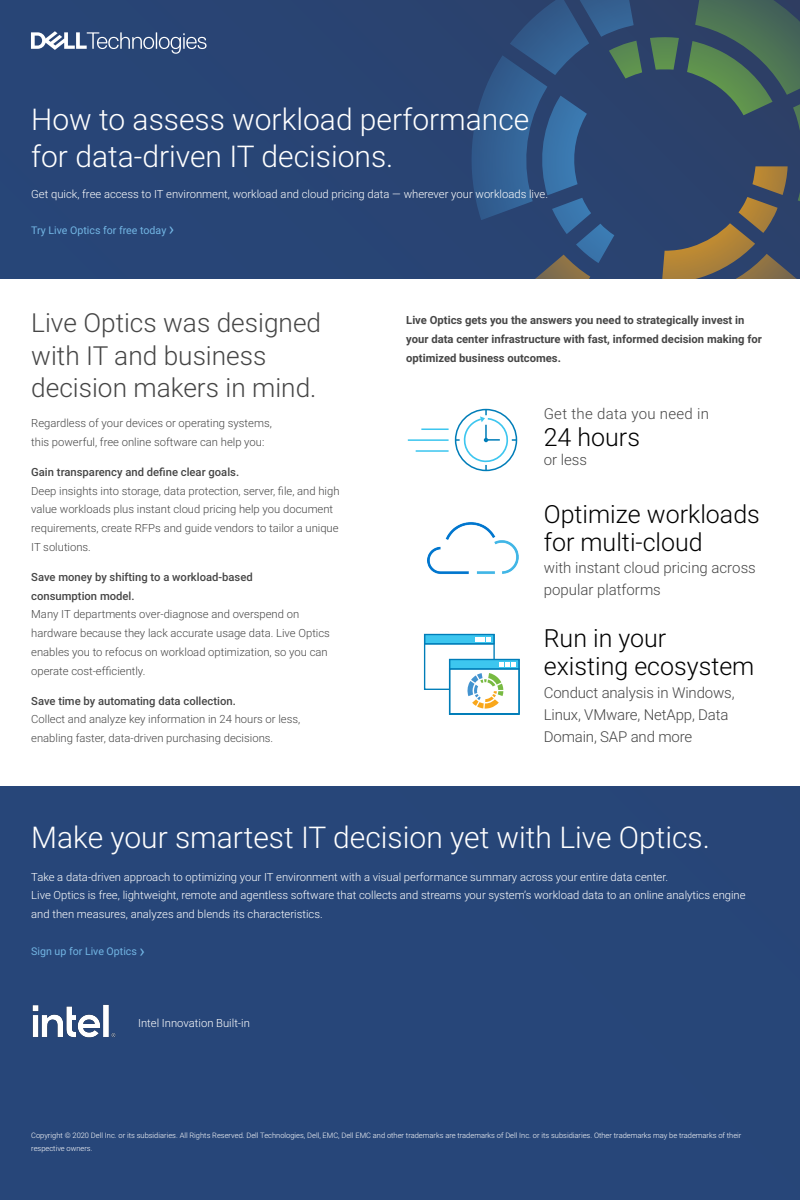
<style>
.page{position:relative;width:800px;height:1200px;background:#274679}
.page>*{position:absolute;margin:0;border:0;box-sizing:border-box;transform-origin:0 0}
.Header_Headline{font:300 30px/37.5px "Roboto";color:#fff}
.Footer_Headline{font:300 30px "Roboto";color:#fff}
.Body_Header_Main{font:300 26.25px/32.5px "Roboto";color:#464646}
.Stats_XXL_Bottom{font:300 25px/28.1px "Roboto";color:#000}
.Stats_XXL_Bottom-2{font:300 15px/21.9px "Roboto";letter-spacing:-.01em;color:#464646}
.Stats_Bottom{font:300 15px "Roboto";letter-spacing:.02em;color:#464646}
.Body_Paragraphs{font:300 11.25px/18.8px "Roboto";color:#464646}
.Footer_Subhead{font:300 11.25px/18.8px "Roboto";color:#fff}
.Body_Paragraphs-2{font:700 11.25px/18.8px "Roboto";color:#464646}
.Header_CTA{font:10.62px "Roboto";color:#72b5e3}
.Legal{font:300 7.5px/12.5px "Roboto";color:#fff}
.s1{font-size:18.12px}
.s2{font-weight:500}
</style>
<div class="page">
<svg style="left:31px;top:31px;width:176px;height:23px"></svg>
<svg style="left:655px;top:166px;width:145px;height:113px"></svg>
<svg style="left:650px;top:37px;width:29px;height:33px"></svg>
<svg style="left:687px;top:0;width:113px;height:153px"></svg>
<svg style="left:471px;top:0;width:171px;height:279px"></svg>
<div style="left:0;top:279px;width:800px;height:507px;background:#fff"></div>
<hr style="left:408px;top:439px;width:41px;height:2px;background:#3dc6ef">
<hr style="left:421px;top:428px;width:28px;height:2px;background:#3dc6ef">
<hr style="left:416px;top:450px;width:33px;height:2px;background:#3dc6ef">
<svg style="left:456px;top:410px;width:60px;height:60px"></svg>
<div style="left:450px;top:659px;width:69px;height:10px;background:#3dc6ef"></div>
<div style="left:449px;top:659px;width:71px;height:56px;border:1px solid #007db8"></div>
<hr style="left:450px;top:668px;width:69px;height:1px;background:#007db8">
<svg style="left:424px;top:634px;width:92px;height:75px"></svg>
<img style="left:428px;top:522px;width:90px;height:52px">
<img style="left:32px;top:1004px;width:83px;height:33px">
<p class="Header_Headline" style="left:31px;top:99px;width:500px">How to assess workload performance for data-driven IT decisions.</p>
<p class="Footer_Subhead" style="left:31px;top:184px;width:518px">Get quick, free access to IT environment, workload and cloud pricing data — wherever your workloads live.</p>
<p class="Header_CTA" style="left:31px;top:222px;width:145px">Try Live Optics for free today <span class="s1">›</span></p>
<p class="Body_Header_Main" style="left:31px;top:306px;width:291px">Live Optics was designed with IT and business decision makers in mind.</p>
<p class="Body_Paragraphs" style="left:31px;top:413px;width:242px">Regardless of your devices or operating systems, this powerful, free online software can help you:</p>
<p class="Body_Paragraphs" style="left:31px;top:462px;width:310px"><span class="s2">Gain transparency and define clear goals.<br></span>Deep insights into storage, data protection, server, file, and high value workloads plus instant cloud pricing help you document requirements, create RFPs and guide vendors to tailor a unique IT solutions.</p>
<p class="Body_Paragraphs" style="left:31px;top:567px;width:300px"><span class="s2">Save money by shifting to a workload-based<br>consumption model.<br></span>Many IT departments over-diagnose and overspend on hardware because they lack accurate usage data. Live Optics enables you to refocus on workload optimization, so you can operate cost-efficiently.</p>
<p class="Body_Paragraphs" style="left:31px;top:691px;width:271px"><span class="s2">Save time by automating data collection.<br></span>Collect and analyze key information in 24 hours or less, enabling faster, data-driven purchasing decisions.</p>
<p class="Body_Paragraphs-2" style="left:406px;top:310px;width:357px">Live Optics gets you the answers you need to strategically invest in your data center infrastructure with fast, informed decision making for optimized business outcomes.</p>
<p class="Stats_Bottom" style="left:544px;top:403px;width:167px">Get the data you need in</p>
<p class="Stats_XXL_Bottom" style="left:544px;top:422px;width:98px">24 hours</p>
<p class="Stats_XXL_Bottom-2" style="left:544px;top:448px;width:45px">or less</p>
<p class="Stats_XXL_Bottom" style="left:544px;top:499px;width:218px">Optimize workloads for multi-cloud</p>
<p class="Stats_XXL_Bottom-2" style="left:544px;top:556px;width:214px">with instant cloud pricing across popular platforms</p>
<p class="Stats_XXL_Bottom" style="left:544px;top:623px;width:124px">Run in your</p>
<p class="Stats_XXL_Bottom" style="left:544px;top:651px;width:212px">existing ecosystem</p>
<p class="Stats_XXL_Bottom-2" style="left:544px;top:682px;width:192px">Conduct analysis in Windows,<br>Linux, VMware, NetApp, Data<br>Domain, SAP and more</p>
<p class="Footer_Headline" style="left:31px;top:816px;width:680px">Make your smartest IT decision yet with Live Optics.</p>
<p class="Footer_Subhead" style="left:31px;top:867px;width:716px">Take a data-driven approach to optimizing your IT environment with a visual performance summary across your entire data center.<br>Live Optics is free, lightweight, remote and agentless software that collects and streams your system’s workload data to an online analytics engine and then measures, analyzes and blends its characteristics.</p>
<p class="Header_CTA" style="left:31px;top:944px;width:115px">Sign up for Live Optics <span class="s1">›</span></p>
<p class="Footer_Subhead" style="left:138px;top:1013px;width:113px">Intel Innovation Built-in</p>
<p class="Legal" style="left:31px;top:1129px;width:712px">Copyright © 2020 Dell Inc. or its subsidiaries. All Rights Reserved. Dell Technologies, Dell, EMC, Dell EMC and other trademarks are trademarks of Dell Inc. or its subsidiaries. Other trademarks may be trademarks of their respective owners.</p>
</div>
